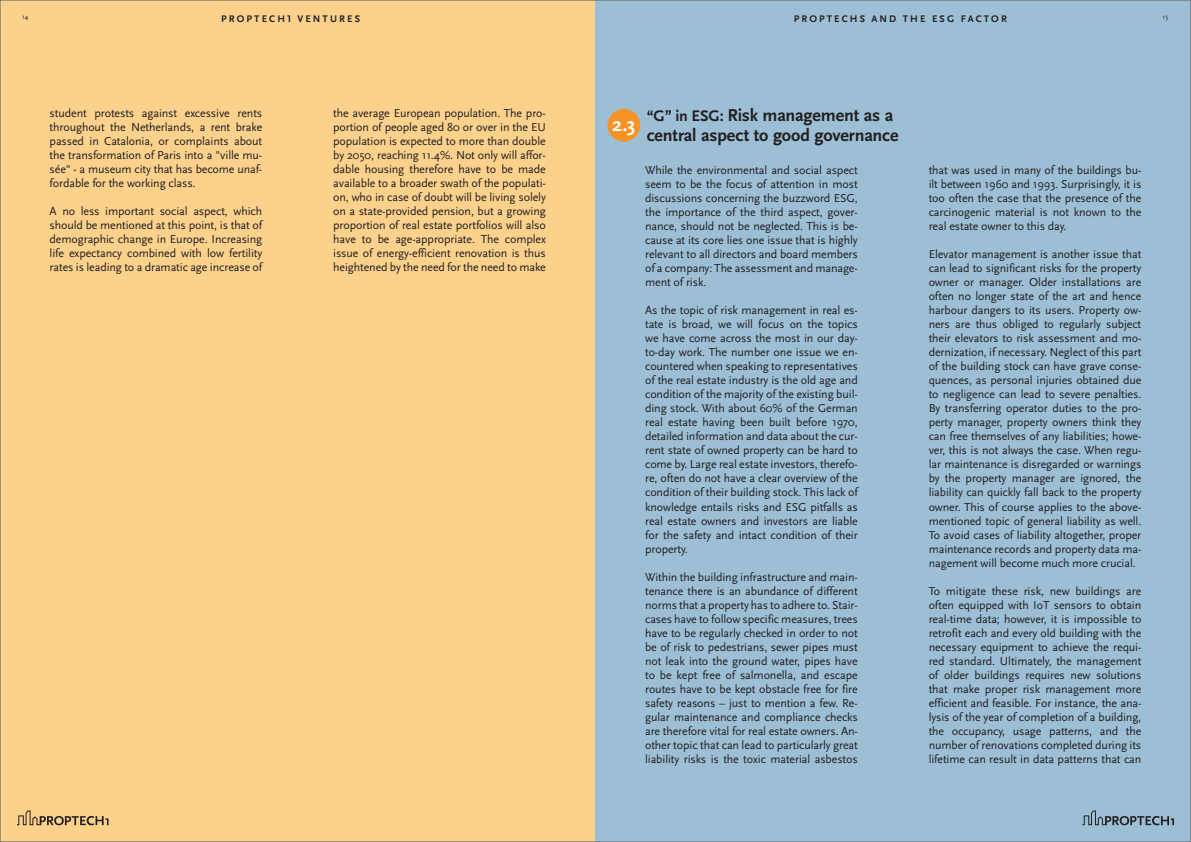
<style>
.page{position:relative;width:1191px;height:842px;background:#fff}
.page>*{position:absolute;margin:0;border:0;box-sizing:border-box;transform-origin:0 0}
.t1{font:700 20px "Scala Sans Pro";color:#fff}
.Auszeichung1{font:700 18px/20px "Scala Sans Pro";letter-spacing:-.01em;color:#231f20}
.Auszeichung1-2{font:12px/14px "Scala Sans Pro";letter-spacing:-.01em;color:#231f20;text-align:justify}
.t2{font:700 10px "Scala Sans Pro";letter-spacing:.21em;color:#231f20}
.t3{font:6.7px "Scala Sans Pro";color:#231f20}
.s1{font-size:16px}
</style>
<div class="page">
<div style="left:0;top:0;width:596px;height:842px;background:#fbd18c"></div>
<div style="left:595px;top:1px;width:596px;height:841px;background:#9cbfd5"></div>
<div style="left:607px;top:109px;width:33px;height:33px;background:#f79324;border-radius:50%"></div>
<svg style="left:1082px;top:810px;width:92px;height:16px"></svg>
<svg style="left:17px;top:810px;width:92px;height:16px"></svg>
<p class="t3" style="left:22px;top:13px;width:8px">14</p>
<p class="t2" style="left:221px;top:13px;width:140px">PROPTECH1 VENTURES</p>
<p class="t2" style="left:794px;top:13px;width:214px">PROPTECHS AND THE ESG FACTOR</p>
<p class="t3" style="left:1162px;top:13px;width:7px">15</p>
<p class="Auszeichung1-2" style="left:50px;top:106px;width:214px">student protests against excessive rents throughout the Netherlands, a rent brake passed in Catalonia, or complaints about the transformation of Paris into a "ville mu&shy;sée" - a museum city that has become unaf&shy;fordable for the working class.</p>
<p class="Auszeichung1-2" style="left:50px;top:204px;width:214px">A no less important social aspect, which should be mentioned at this point, is that of demographic change in Europe. Increasing life expectancy combined with low fertility rates is leading to a dramatic age increase of</p>
<p class="Auszeichung1-2" style="left:333px;top:106px;width:214px">the average European population. The pro&shy;portion of people aged 80 or over in the EU population is expected to more than double by 2050, reaching 11.4%. Not only will affor&shy;dable housing therefore have to be made available to a broader swath of the populati&shy;on, who in case of doubt will be living solely on a state-provided pension, but a growing proportion of real estate portfolios will also have to be age-appropriate. The complex issue of energy-efficient renovation is thus heightened by the need for the need to make</p>
<p class="t1" style="left:612px;top:113px;width:25px">2.3</p>
<p class="Auszeichung1" style="left:647px;top:105px;width:253px"><span class="s1">“G” in ESG:</span> Risk management as a central aspect to good governance</p>
<p class="Auszeichung1-2" style="left:645px;top:164px;width:214px">While the environmental and social aspect seem to be the focus of attention in most discussions concerning the buzzword ESG, the importance of the third aspect, gover&shy;nance, should not be neglected. This is be&shy;cause at its core lies one issue that is highly relevant to all directors and board members of a company: The assessment and manage&shy;ment of risk.</p>
<p class="Auszeichung1-2" style="left:645px;top:304px;width:214px">As the topic of risk management in real es&shy;tate is broad, we will focus on the topics we have come across the most in our day&shy;to-day work. The number one issue we en&shy;countered when speaking to representatives of the real estate industry is the old age and condition of the majority of the existing buil&shy;ding stock. With about 60% of the German real estate having been built before 1970, detailed information and data about the cur&shy;rent state of owned property can be hard to come by. Large real estate investors, therefo&shy;re, often do not have a clear overview of the condition of their building stock. This lack of knowledge entails risks and ESG pitfalls as real estate owners and investors are liable for the safety and intact condition of their property.</p>
<p class="Auszeichung1-2" style="left:645px;top:570px;width:214px">Within the building infrastructure and main&shy;tenance there is an abundance of different norms that a property has to adhere to. Stair&shy;cases have to follow specific measures, trees have to be regularly checked in order to not be of risk to pedestrians, sewer pipes must not leak into the ground water, pipes have to be kept free of salmonella, and escape routes have to be kept obstacle free for fire safety reasons – just to mention a few. Re&shy;gular maintenance and compliance checks are therefore vital for real estate owners. An&shy;other topic that can lead to particularly great liability risks is the toxic material asbestos</p>
<p class="Auszeichung1-2" style="left:928px;top:164px;width:214px">that was used in many of the buildings bu&shy;ilt between 1960 and 1993. Surprisingly, it is too often the case that the presence of the carcinogenic material is not known to the real estate owner to this day.</p>
<p class="Auszeichung1-2" style="left:928px;top:248px;width:214px">Elevator management is another issue that can lead to significant risks for the property owner or manager. Older installations are often no longer state of the art and hence harbour dangers to its users. Property ow&shy;ners are thus obliged to regularly subject their elevators to risk assessment and mo&shy;dernization, if necessary. Neglect of this part of the building stock can have grave conse&shy;quences, as personal injuries obtained due to negligence can lead to severe penalties.<br>By transferring operator duties to the pro&shy;perty manager, property owners think they can free themselves of any liabilities; howe&shy;ver, this is not always the case. When regu&shy;lar maintenance is disregarded or warnings by the property manager are ignored, the liability can quickly fall back to the property owner. This of course applies to the above&shy;mentioned topic of general liability as well.<br>To avoid cases of liability altogether, proper maintenance records and property data ma&shy;nagement will become much more crucial.</p>
<p class="Auszeichung1-2" style="left:928px;top:584px;width:214px">To mitigate these risk, new buildings are often equipped with IoT sensors to obtain real-time data; however, it is impossible to retrofit each and every old building with the necessary equipment to achieve the requi&shy;red standard. Ultimately, the management of older buildings requires new solutions that make proper risk management more efficient and feasible. For instance, the ana&shy;lysis of the year of completion of a building, the occupancy, usage patterns, and the number of renovations completed during its lifetime can result in data patterns that can</p>
</div>
